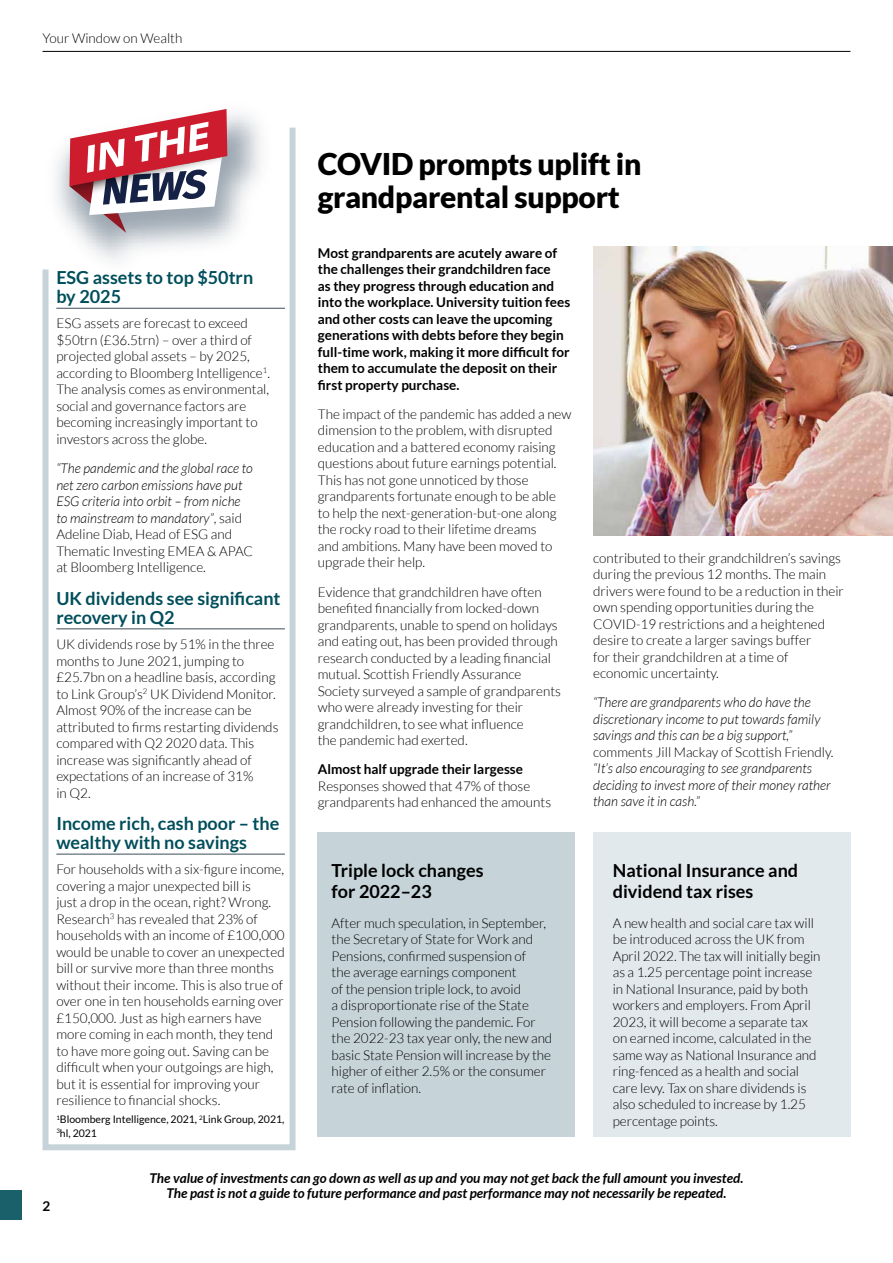
<style>
.page{position:relative;width:893px;height:1263px;background:#fff}
.page>*{position:absolute;margin:0;border:0;box-sizing:border-box;transform-origin:0 0}
.t1{font:900 30px/33px "Lato";letter-spacing:-.01em;color:#000}
.t2{font:700 18px/19.5px "Lato";color:#004e5b}
.t3{font:700 18px/21px "Lato";color:#000}
.t4{font:300 13.5px/16.5px "Lato";color:#000}
.t5{font:italic 300 13.5px/16.5px "Lato";color:#000}
.t6{font:700 13.5px/16.5px "Lato";color:#000}
.t7{font:italic 700 13.5px/15px "Lato";color:#000;text-align:center}
.t8{font:10.5px/13.5px "Lato";color:#000}
.s1{font-style:normal}
</style>
<div class="page">
<div style="left:0;top:1191px;width:21px;height:29px;background:#1a606b"></div>
<hr style="left:43px;top:51px;width:807px;height:1px;background:#000">
<div style="left:593px;top:833px;width:257px;height:304px;background:#e2e9ed"></div>
<div style="left:318px;top:833px;width:257px;height:304px;background:#c6d4da"></div>
<svg style="left:158px;top:109px;width:69px;height:13px"></svg>
<img style="left:593px;top:247px;width:300px;height:289px">
<svg style="left:42px;top:122px;width:254px;height:1029px"></svg>
<p class="t4" style="left:43px;top:29px;width:141px">Your Window on Wealth</p>
<h2 class="t2" style="left:56px;top:267px;width:198px">ESG assets to top $50trn by 2025</h2>
<p class="t4" style="left:56px;top:315px;width:215px">ESG assets are forecast to exceed $50trn (£36.5trn) – over a third of projected global assets – by 2025, according to Bloomberg Intelligence<sup>1</sup>.<br>The analysis comes as environmental, social and governance factors are becoming increasingly important to investors across the globe.</p>
<p class="t5" style="left:56px;top:461px;width:198px">“The pandemic and the global race to net zero carbon emissions have put<br>ESG criteria into orbit – from niche to mainstream to mandatory”<span class="s1">, said<br>Adeline Diab, Head of ESG and<br>Thematic Investing EMEA &amp; APAC at Bloomberg Intelligence.</span></p>
<h2 class="t2" style="left:56px;top:588px;width:226px">UK dividends see significant recovery in Q2</h2>
<p class="t4" style="left:56px;top:636px;width:224px">UK dividends rose by 51% in the three months to June 2021, jumping to £25.7bn on a headline basis, according to Link Group’s<sup>2</sup> UK Dividend Monitor.<br>Almost 90% of the increase can be attributed to firms restarting dividends compared with Q2 2020 data. This increase was significantly ahead of expectations of an increase of 31%<br>in Q2.</p>
<h2 class="t2" style="left:56px;top:813px;width:224px">Income rich, cash poor – the wealthy with no savings</h2>
<p class="t4" style="left:56px;top:861px;width:230px">For households with a six-figure income, covering a major unexpected bill is<br>just a drop in the ocean, right? Wrong.<br>Research<sup>3</sup> has revealed that 23% of households with an income of £100,000 would be unable to cover an unexpected bill or survive more than three months without their income. This is also true of over one in ten households earning over £150,000. Just as high earners have more coming in each month, they tend to have more going out. Saving can be difficult when your outgoings are high, but it is essential for improving your resilience to financial shocks.</p>
<p class="t8" style="left:56px;top:1112px;width:230px"><sup>1</sup>Bloomberg Intelligence, 2021, <sup>2</sup>Link Group, 2021,<br><sup>3</sup>hl, 2021</p>
<h1 class="t1" style="left:318px;top:147px;width:325px">COVID prompts uplift in grandparental support</h1>
<p class="t6" style="left:318px;top:244px;width:254px">Most grandparents are acutely aware of the challenges their grandchildren face<br>as they progress through education and into the workplace. University tuition fees and other costs can leave the upcoming generations with debts before they begin full-time work, making it more difficult for them to accumulate the deposit on their first property purchase.</p>
<p class="t4" style="left:318px;top:406px;width:255px">The impact of the pandemic has added a new dimension to the problem, with disrupted education and a battered economy raising questions about future earnings potential.<br>This has not gone unnoticed by those grandparents fortunate enough to be able<br>to help the next-generation-but-one along the rocky road to their lifetime dreams<br>and ambitions. Many have been moved to upgrade their help.</p>
<p class="t4" style="left:318px;top:583px;width:245px">Evidence that grandchildren have often benefited financially from locked-down grandparents, unable to spend on holidays and eating out, has been provided through research conducted by a leading financial mutual. Scottish Friendly Assurance Society surveyed a sample of grandparents who were already investing for their grandchildren, to see what influence<br>the pandemic had exerted.</p>
<p class="t6" style="left:318px;top:761px;width:207px">Almost half upgrade their largesse</p>
<p class="t4" style="left:318px;top:778px;width:235px">Responses showed that 47% of those grandparents had enhanced the amounts</p>
<h2 class="t3" style="left:332px;top:860px;width:153px">Triple lock changes for 2022–23</h2>
<p class="t4" style="left:332px;top:915px;width:222px">After much speculation, in September, the Secretary of State for Work and Pensions, confirmed suspension of<br>the average earnings component<br>of the pension triple lock, to avoid<br>a disproportionate rise of the State Pension following the pandemic. For the 2022-23 tax year only, the new and basic State Pension will increase by the higher of either 2.5% or the consumer rate of inflation.</p>
<p class="t4" style="left:593px;top:549px;width:252px">contributed to their grandchildren’s savings during the previous 12 months. The main drivers were found to be a reduction in their own spending opportunities during the COVID-19 restrictions and a heightened desire to create a larger savings buffer<br>for their grandchildren at a time of economic uncertainty.</p>
<p class="t5" style="left:593px;top:695px;width:229px">“There are grandparents who do have the discretionary income to put towards family savings and this can be a big support,”</p>
<p class="t4" style="left:593px;top:744px;width:242px">comments Jill Mackay of Scottish Friendly.</p>
<p class="t5" style="left:593px;top:761px;width:239px">“It’s also encouraging to see grandparents deciding to invest more of their money rather than save it in cash.”</p>
<h2 class="t3" style="left:613px;top:860px;width:187px">National Insurance and dividend tax rises</h2>
<p class="t4" style="left:613px;top:915px;width:209px">A new health and social care tax will be introduced across the UK from April 2022. The tax will initially begin as a 1.25 percentage point increase in National Insurance, paid by both workers and employers. From April 2023, it will become a separate tax on earned income, calculated in the same way as National Insurance and ring-fenced as a health and social care levy. Tax on share dividends is also scheduled to increase by 1.25 percentage points.</p>
<p class="t6" style="left:43px;top:1198px;width:9px">2</p>
<p class="t7" style="left:150px;top:1171px;width:595px">The value of investments can go down as well as up and you may not get back the full amount you invested.<br>The past is not a guide to future performance and past performance may not necessarily be repeated.</p>
</div>
